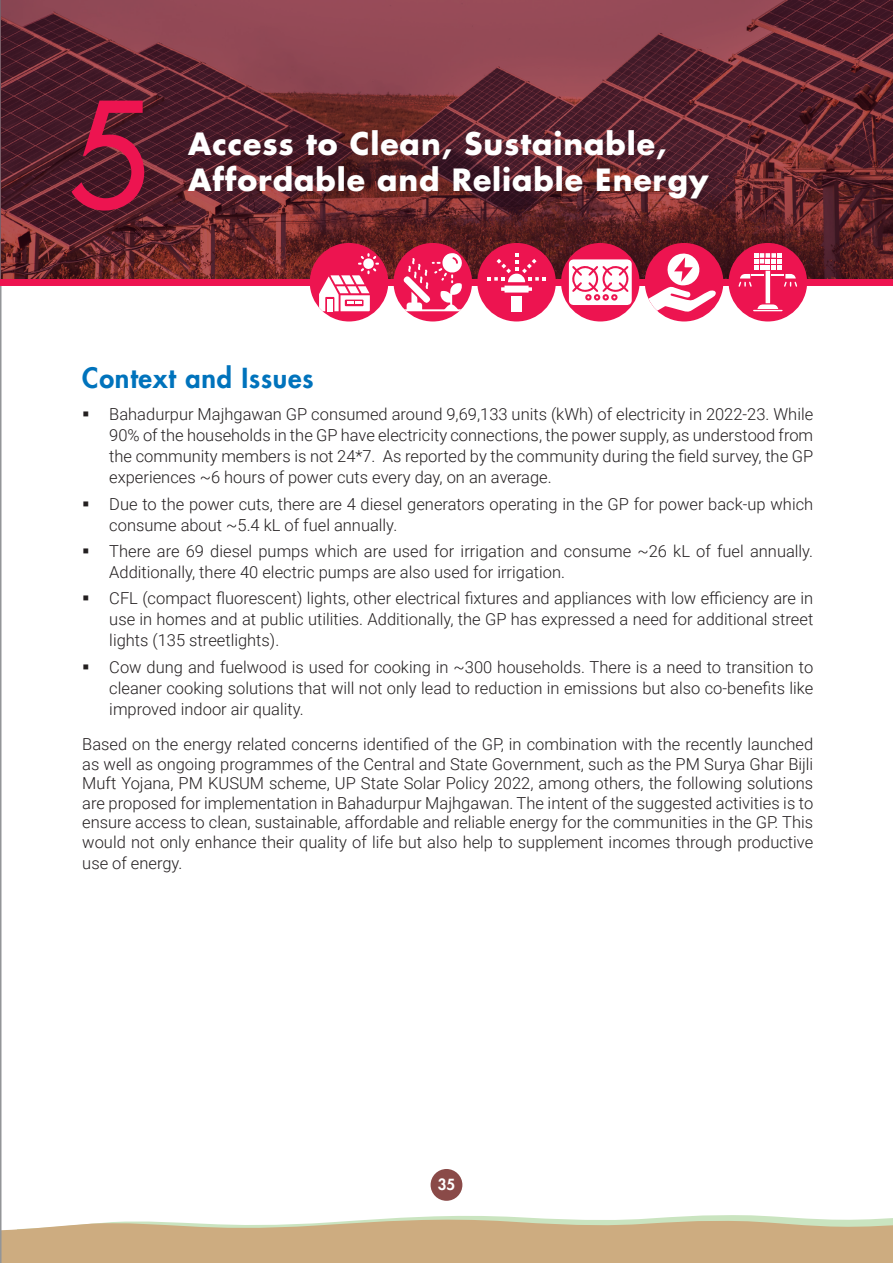
<style>
.page{position:relative;width:893px;height:1263px;background:#fff}
.page>*{position:absolute;margin:0;border:0;box-sizing:border-box;transform-origin:0 0}
.A-level{font:500 142.8px "Futura Std";color:#ed1450}
.A-level-2{font:700 30px/36px "Futura LT";letter-spacing:.03em;color:#fff}
.B-level{font:800 27px "Futura LT";letter-spacing:.03em;color:#0073bc}
.Bodytext{font:300 16.5px/21px "Roboto";color:#231f20;text-align:justify}
.t1{font:800 15px "Futura LT";color:#fff}
</style>
<div class="page">
<svg style="left:2px;top:1215px;width:891px;height:48px;background:#d2b993"></svg>
<div style="left:431px;top:1169px;width:31px;height:32px;background:#8a4a48;border-radius:50%"></div>
<hr style="left:0;top:0;width:2px;height:1263px;background:#939598">
<div style="left:0;top:279px;width:893px;height:7px;background:#ed1450"></div>
<svg style="left:0;top:0;width:893px;height:279px;background:#652a33"></svg>
<div style="left:310px;top:243px;width:78px;height:78px;background:#ed1450;border-radius:50%"></div>
<svg style="left:319px;top:253px;width:60px;height:58px"></svg>
<div style="left:645px;top:243px;width:78px;height:78px;background:#ed1450;border-radius:50%"></div>
<svg style="left:648px;top:253px;width:68px;height:59px"></svg>
<div style="left:393px;top:243px;width:79px;height:78px;background:#ed1450;border-radius:50%"></div>
<svg style="left:404px;top:253px;width:61px;height:58px"></svg>
<div style="left:729px;top:243px;width:78px;height:78px;background:#ed1450;border-radius:50%"></div>
<svg style="left:738px;top:253px;width:59px;height:58px"></svg>
<div style="left:477px;top:243px;width:79px;height:78px;background:#ed1450;border-radius:50%"></div>
<div style="left:511px;top:296px;width:11px;height:15px;background:#fff"></div>
<svg style="left:487px;top:253px;width:59px;height:40px"></svg>
<div style="left:561px;top:243px;width:79px;height:78px;background:#ed1450;border-radius:50%"></div>
<svg style="left:569px;top:259px;width:63px;height:46px;background:#facad7"></svg>
<p class="A-level" style="left:67px;top:66px;width:84px">5</p>
<p class="A-level-2" style="left:188px;top:126px;width:522px">Access to Clean, Sustainable,<br>Affordable and Reliable Energy</p>
<p class="B-level" style="left:82px;top:360px;width:233px">Context and Issues</p>
<p class="Bodytext" style="left:109px;top:403px;width:705px">Bahadurpur Majhgawan GP consumed around 9,69,133 units (kWh) of electricity in 2022-23. While 90% of the households in the GP have electricity connections, the power supply, as understood from the community members is not 24*7. As reported by the community during the field survey, the GP experiences ~6 hours of power cuts every day, on an average.</p>
<p class="Bodytext" style="left:109px;top:492px;width:705px">Due to the power cuts, there are 4 diesel generators operating in the GP for power back-up which consume about ~5.4 kL of fuel annually.</p>
<p class="Bodytext" style="left:109px;top:540px;width:705px">There are 69 diesel pumps which are used for irrigation and consume ~26 kL of fuel annually.<br>Additionally, there 40 electric pumps are also used for irrigation.</p>
<p class="Bodytext" style="left:109px;top:587px;width:705px">CFL (compact fluorescent) lights, other electrical fixtures and appliances with low efficiency are in use in homes and at public utilities. Additionally, the GP has expressed a need for additional street lights (135 streetlights).</p>
<p class="Bodytext" style="left:109px;top:656px;width:705px">Cow dung and fuelwood is used for cooking in ~300 households. There is a need to transition to cleaner cooking solutions that will not only lead to reduction in emissions but also co-benefits like improved indoor air quality.</p>
<p class="Bodytext" style="left:82px;top:734px;width:732px;line-height:19.5px">Based on the energy related concerns identified of the GP, in combination with the recently launched as well as ongoing programmes of the Central and State Government, such as the PM Surya Ghar Bijli Muft Yojana, PM KUSUM scheme, UP State Solar Policy 2022, among others, the following solutions are proposed for implementation in Bahadurpur Majhgawan. The intent of the suggested activities is to ensure access to clean, sustainable, affordable and reliable energy for the communities in the GP. This would not only enhance their quality of life but also help to supplement incomes through productive</p>
<p class="Bodytext" style="left:82px;top:852px;width:102px">use of energy.</p>
<p class="t1" style="left:438px;top:1174px;width:19px">35</p>
</div>
